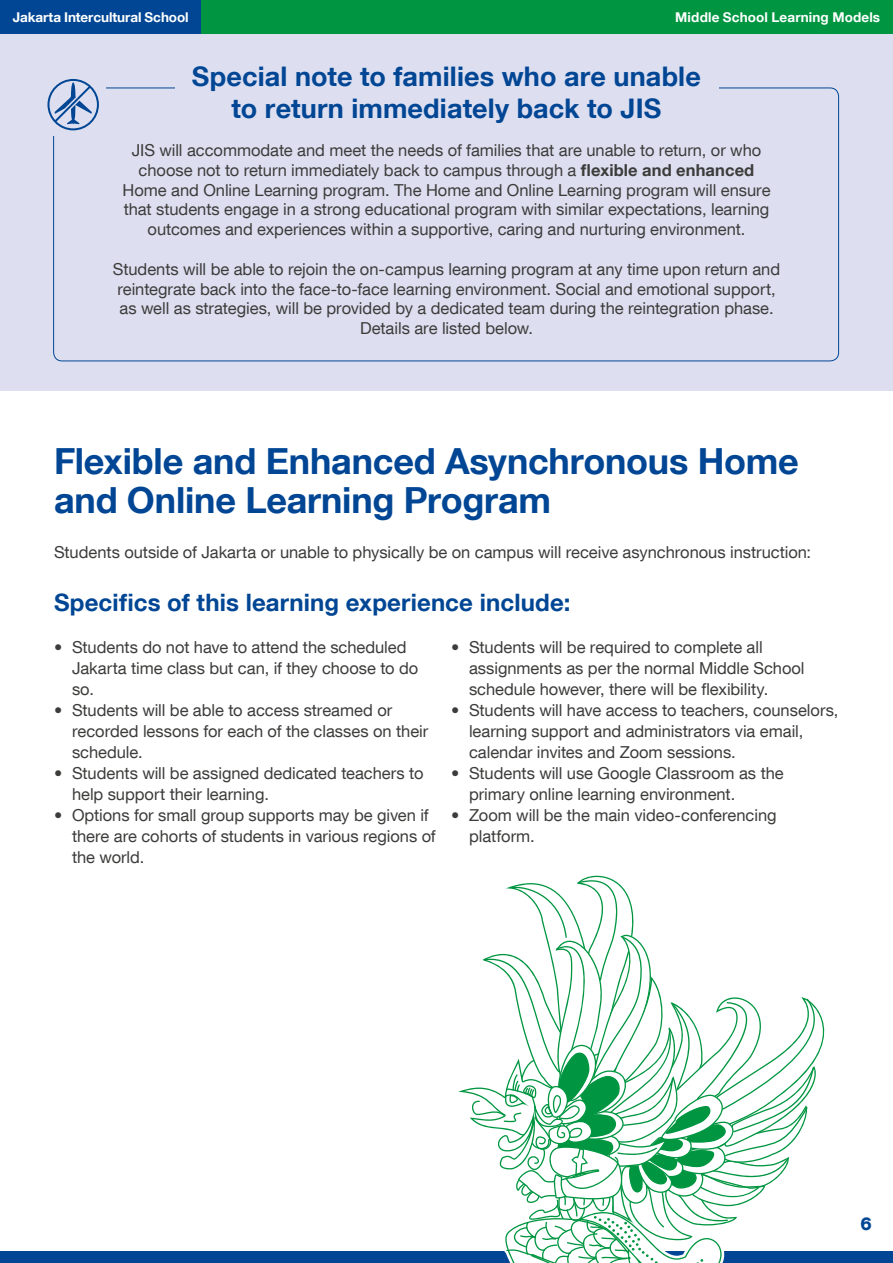
<style>
.page{position:relative;width:893px;height:1263px;background:#fff}
.page>*{position:absolute;margin:0;border:0;box-sizing:border-box;transform-origin:0 0}
.t1{font:700 36px/39px "Helvetica Neue LT Com";letter-spacing:-.005em;color:#014694}
.t2{font:700 27px/32.4px "Helvetica Neue LT Com";letter-spacing:.005em;color:#014694;text-align:center}
.t3{font:700 24px "Helvetica Neue LT Com";letter-spacing:.005em;color:#014694}
.t4{font:800 18px "Helvetica Neue LT Com";color:#014694}
.t5{font:16.5px/21px "Helvetica Neue LT Com";letter-spacing:-.005em;color:#3c3c3b}
.t6{font:700 13.5px "Helvetica Neue LT Com";letter-spacing:.005em;color:#fff}
.s1{font-weight:700}
</style>
<div class="page">
<div style="left:0;top:1251px;width:217px;height:12px;background:#014694"></div>
<div style="left:217px;top:1251px;width:229px;height:12px;background:#014694"></div>
<div style="left:446px;top:1251px;width:230px;height:12px;background:#014694"></div>
<div style="left:676px;top:1251px;width:217px;height:12px;background:#014694"></div>
<div style="left:0;top:0;width:201px;height:34px;background:#014694"></div>
<div style="left:201px;top:0;width:692px;height:34px;background:#009641"></div>
<div style="left:0;top:34px;width:893px;height:356px;background:#dddff0"></div>
<svg style="left:47px;top:79px;width:52px;height:51px"></svg>
<svg style="left:458px;top:876px;width:367px;height:387px"></svg>
<p class="t6" style="left:13px;top:8px;width:177px">Jakarta Intercultural School</p>
<p class="t6" style="left:675px;top:8px;width:206px">Middle School Learning Models</p>
<h2 class="t2" style="left:192px;top:59px;width:510px">Special note to families who are unable to return immediately back to JIS</h2>
<p class="t5" style="left:122px;top:140px;width:649px;line-height:19.8px;text-align:center">JIS will accommodate and meet the needs of families that are unable to return, or who choose not to return immediately back to campus through a <span class="s1">flexible and enhanced </span>Home and Online Learning program. The Home and Online Learning program will ensure that students engage in a strong educational program with similar expectations, learning outcomes and experiences within a supportive, caring and nurturing environment.</p>
<p class="t5" style="left:113px;top:259px;width:669px;line-height:19.8px;text-align:center">Students will be able to rejoin the on-campus learning program at any time upon return and reintegrate back into the face-to-face learning environment. Social and emotional support, as well as strategies, will be provided by a dedicated team during the reintegration phase.<br>Details are listed below.</p>
<h1 class="t1" style="left:54px;top:441px;width:746px">Flexible and Enhanced Asynchronous Home and Online Learning Program</h1>
<p class="t5" style="left:54px;top:541px;width:759px">Students outside of Jakarta or unable to physically be on campus will receive asynchronous instruction:</p>
<h3 class="t3" style="left:54px;top:587px;width:518px">Specifics of this learning experience include:</h3>
<p class="t5" style="left:72px;top:636px;width:348px;text-indent:-18px">• Students do not have to attend the scheduled<br>Jakarta time class but can, if they choose to do so.</p>
<p class="t5" style="left:72px;top:699px;width:358px;text-indent:-18px">• Students will be able to access streamed or recorded lessons for each of the classes on their schedule.</p>
<p class="t5" style="left:72px;top:762px;width:353px;text-indent:-18px">• Students will be assigned dedicated teachers to help support their learning.</p>
<p class="t5" style="left:72px;top:804px;width:365px;text-indent:-18px">• Options for small group supports may be given if there are cohorts of students in various regions of the world.</p>
<p class="t5" style="left:469px;top:636px;width:337px;text-indent:-18px">• Students will be required to complete all assignments as per the normal Middle School schedule however, there will be flexibility.</p>
<p class="t5" style="left:469px;top:699px;width:371px;text-indent:-18px">• Students will have access to teachers, counselors, learning support and administrators via email, calendar invites and Zoom sessions.</p>
<p class="t5" style="left:469px;top:762px;width:316px;text-indent:-18px">• Students will use Google Classroom as the primary online learning environment.</p>
<p class="t5" style="left:469px;top:804px;width:309px;text-indent:-18px">• Zoom will be the main video-conferencing platform.</p>
<p class="t4" style="left:860px;top:1213px;width:13px">6</p>
</div>
